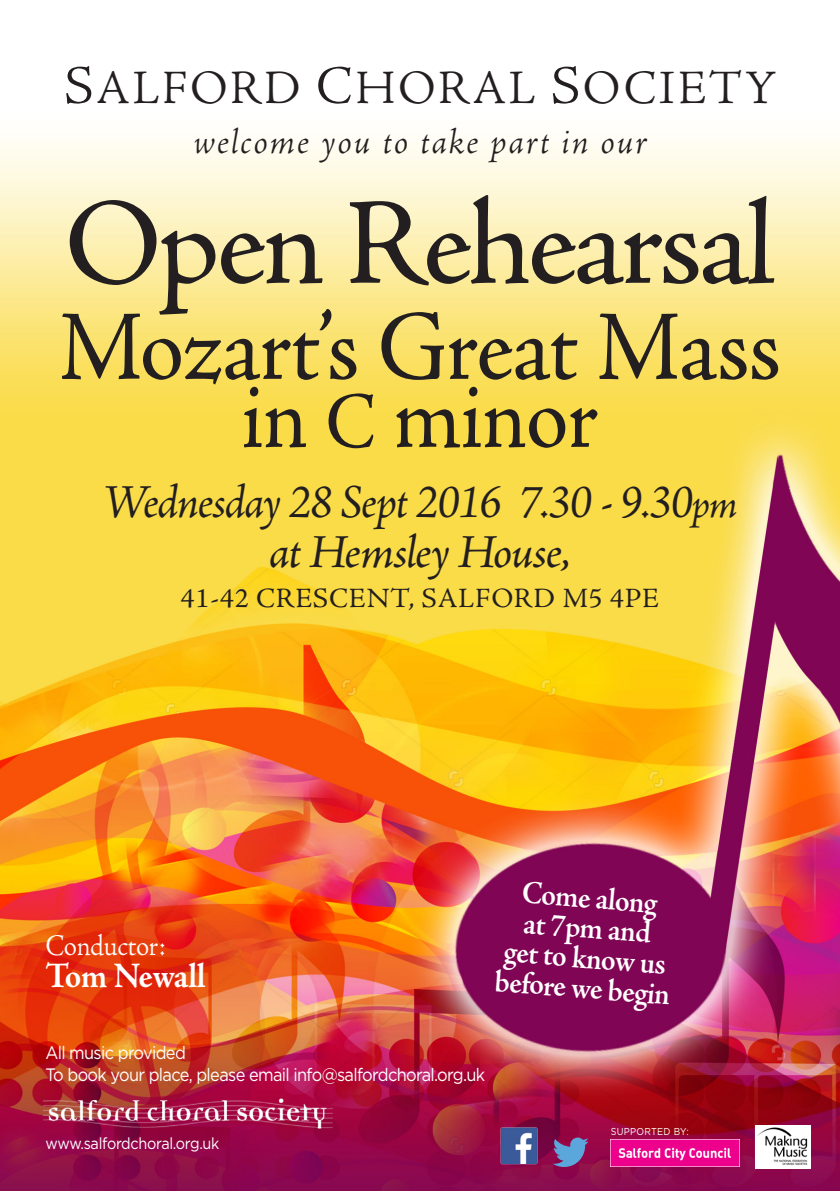
<style>
.page{position:relative;width:840px;height:1191px;background:#fff}
.page>*{position:absolute;margin:0;border:0;box-sizing:border-box;transform-origin:0 0}
.t1{font:124px "Adobe Jenson Pro";letter-spacing:-.03em;color:#231f20}
.t2{font:100px "Adobe Jenson Pro";letter-spacing:-.015em;color:#231f20;scale:.93 1}
.t3{font:96px "Adobe Jenson Pro";letter-spacing:-.01em;color:#231f20;scale:.93 1}
.t4{font:italic 48px "Adobe Jenson Pro";letter-spacing:-.035em;color:#231f20;scale:.96 1}
.t5{font:300 48px "Adobe Jenson Pro";letter-spacing:.05em;color:#231f20}
.t6{font:italic 48px "Adobe Jenson Pro";letter-spacing:-.035em;color:#231f20}
.t7{font:italic 300 36px "Adobe Jenson Pro";letter-spacing:.045em;color:#231f20}
.t8{font:700 36px "Adobe Jenson Pro";letter-spacing:-.015em;color:#fff;scale:.93 1}
.t9{font:600 32px "Adobe Jenson Pro";color:#fff;scale:.94 1}
.t10{font:300 30px "Adobe Jenson Pro";letter-spacing:-.015em;color:#fff;scale:.93 1}
.t11{font:28px "Adobe Jenson Pro";letter-spacing:.03em;color:#231f20}
.t12{font:18px "Gotham";letter-spacing:-.04em;color:#fff;scale:.91 1}
.t13{font:16px "Gotham";letter-spacing:-.02em;color:#fff;scale:.9 1}
.t14{font:10px "Gotham";letter-spacing:.03em;color:#fff;scale:.9 1}
.s1{font-size:54px}
.s2{font-size:80px}
.s3{font-size:42px}
</style>
<div class="page">
<img style="left:0;top:141px;width:839px;height:1050px">
<img style="left:496px;top:1122px;width:45px;height:45px">
<svg style="left:553px;top:1137px;width:34px;height:30px"></svg>
<img style="left:37px;top:1086px;width:300px;height:57px">
<img style="left:755px;top:1125px;width:54px;height:43px">
<img style="left:610px;top:1139px;width:128px;height:27px">
<p class="t5" style="left:64px;top:60px;width:713px"><span class="s1">S</span>ALFORD <span class="s1">C</span>HORAL <span class="s1">S</span>OCIETY</p>
<p class="t7" style="left:193px;top:121px;width:455px">welcome you to take part in our</p>
<p class="t1" style="left:64px;top:174px;width:712px">Open Rehearsal</p>
<p class="t2" style="left:59px;top:291px;width:777px">Mozart’s Great Mass</p>
<p class="t3" style="left:241px;top:362px;width:385px">in <span class="s2">C</span> minor</p>
<p class="t4" style="left:102px;top:474px;width:663px">Wednesday 28 Sept 2016 7.30 - 9.30<span class="s3">pm</span></p>
<p class="t6" style="left:269px;top:524px;width:303px">at Hemsley House,</p>
<p class="t11" style="left:181px;top:582px;width:479px">41-42 CRESCENT, SALFORD M5 4PE</p>
<p class="t10" style="left:45px;top:928px;width:131px">Conductor:</p>
<p class="t8" style="left:45px;top:955px;width:174px">Tom Newall</p>
<p class="t9" style="left:523px;top:873px;width:145px;rotate:5deg">Come along</p>
<p class="t9" style="left:525px;top:904px;width:137px;rotate:5deg">at 7pm and</p>
<p class="t9" style="left:505px;top:932px;width:174px;rotate:5deg">get to know us</p>
<p class="t9" style="left:496px;top:962px;width:188px;rotate:5deg">before we begin</p>
<p class="t12" style="left:45px;top:1043px;width:156px">All music provided</p>
<p class="t12" style="left:45px;top:1064px;width:484px">To book your place, please email info@salfordchoral.org.uk</p>
<p class="t13" style="left:45px;top:1134px;width:195px">www.salfordchoral.org.uk</p>
<p class="t14" style="left:610px;top:1126px;width:88px">SUPPORTED BY:</p>
</div>
